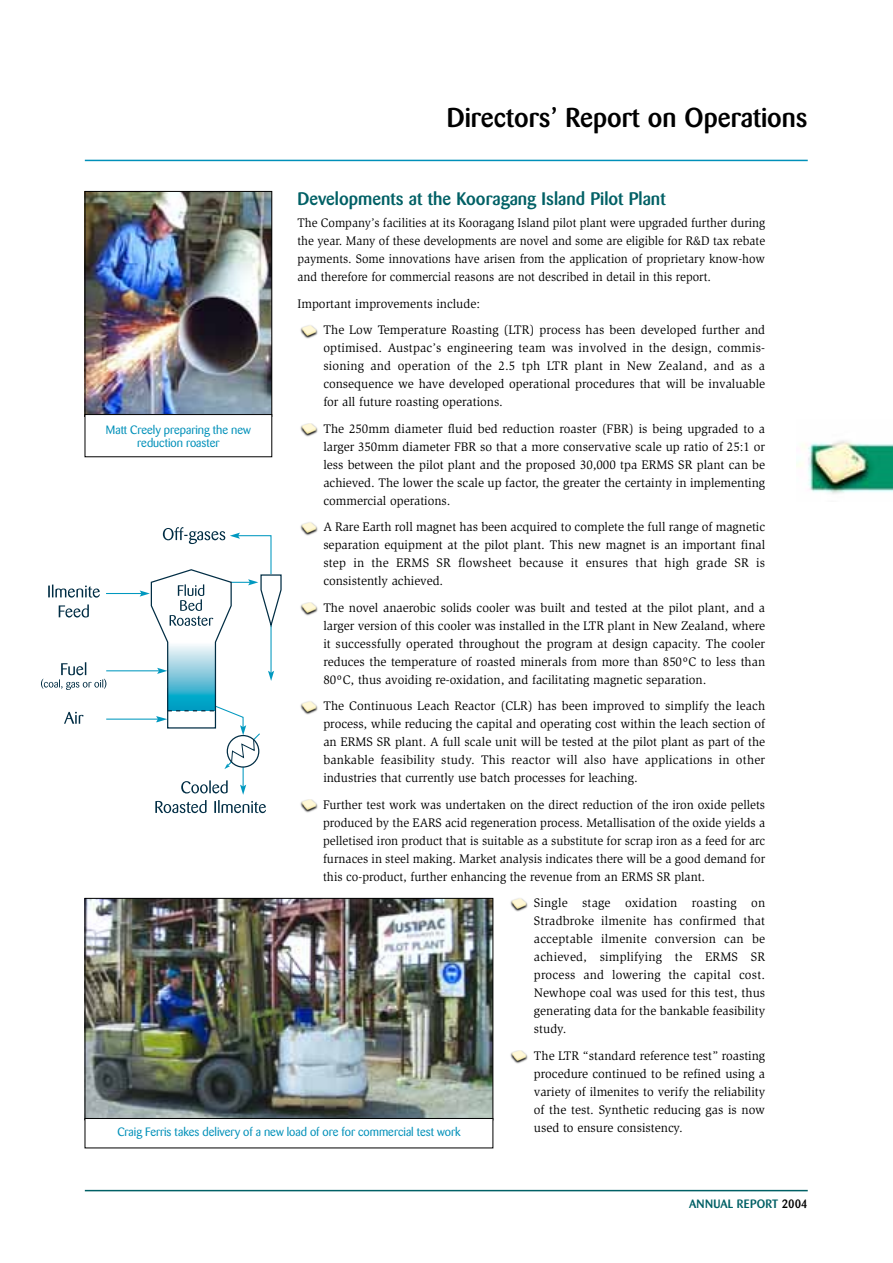
<style>
.page{position:relative;width:893px;height:1263px;background:#fff}
.page>*{position:absolute;margin:0;border:0;box-sizing:border-box;transform-origin:0 0}
.t1{font:500 27px "Barmeno";color:#000}
.t2{font:500 18px "Barmeno";color:#006065}
.t3{font:12.75px/18px "Slimbach";color:#000;text-align:justify}
.t4{font:12.75px/18px "Slimbach";color:#000;text-align:justify;scale:.96 1}
.t5{font:12.75px/18px "Slimbach";color:#000;text-align:justify;scale:.95 1}
.t6{font:12px/13.5px "Barmeno";color:#0090b9;text-align:center}
.t7{font:500 12px "Barmeno";color:#006065}
.s1{color:#000}
</style>
<div class="page">
<hr style="left:85px;top:1190px;width:723px;height:1px;background:#006065">
<img style="left:510px;top:1050px;width:18px;height:14px">
<img style="left:510px;top:898px;width:18px;height:14px">
<img style="left:300px;top:799px;width:18px;height:14px">
<img style="left:300px;top:701px;width:18px;height:14px">
<img style="left:300px;top:602px;width:18px;height:14px">
<img style="left:300px;top:522px;width:18px;height:14px">
<img style="left:300px;top:423px;width:18px;height:14px">
<img style="left:300px;top:325px;width:18px;height:14px">
<hr style="left:85px;top:160px;width:723px;height:1px;background:#0090b9">
<img style="left:796px;top:440px;width:97px;height:54px">
<svg style="left:41px;top:527px;width:241px;height:286px"></svg>
<img style="left:87px;top:193px;width:183px;height:221px">
<div style="left:85px;top:191px;width:187px;height:226px;border:1px solid #000"></div>
<img style="left:87px;top:900px;width:404px;height:218px">
<div style="left:85px;top:415px;width:187px;height:42px;background:#fff"></div>
<div style="left:85px;top:414px;width:187px;height:43px;border:1px solid #000"></div>
<div style="left:85px;top:1118px;width:408px;height:30px;border:1px solid #000"></div>
<h1 class="t1" style="left:447px;top:106px;width:363px">Directors’ Report on Operations</h1>
<h2 class="t2" style="left:297px;top:191px;width:370px">Developments at the Kooragang Island Pilot Plant</h2>
<p class="t5" style="left:297px;top:215px;width:494px">The Company’s facilities at its Kooragang Island pilot plant were upgraded further during the year. Many of these developments are novel and some are eligible for R&amp;D tax rebate payments. Some innovations have arisen from the application of proprietary know-how and therefore for commercial reasons are not described in detail in this report.</p>
<p class="t3" style="left:323px;top:291px;width:443px;line-height:26.5px;text-indent:-26px">Important improvements include:<br>The Low Temperature Roasting (LTR) process has been developed further and</p>
<p class="t3" style="left:323px;top:340px;width:443px">optimised. Austpac’s engineering team was involved in the design, commis&shy;sioning and operation of the 2.5 tph LTR plant in New Zealand, and as a consequence we have developed operational procedures that will be invaluable for all future roasting operations.</p>
<p class="t3" style="left:323px;top:420px;width:443px">The 250mm diameter fluid bed reduction roaster (FBR) is being upgraded to a larger 350mm diameter FBR so that a more conservative scale up ratio of 25:1 or less between the pilot plant and the proposed 30,000 tpa ERMS SR plant can be achieved. The lower the scale up factor, the greater the certainty in implementing commercial operations.</p>
<p class="t3" style="left:323px;top:519px;width:443px">A Rare Earth roll magnet has been acquired to complete the full range of magnetic separation equipment at the pilot plant. This new magnet is an important final step in the ERMS SR flowsheet because it ensures that high grade SR is consistently achieved.</p>
<p class="t3" style="left:323px;top:600px;width:443px">The novel anaerobic solids cooler was built and tested at the pilot plant, and a larger version of this cooler was installed in the LTR plant in New Zealand, where it successfully operated throughout the program at design capacity. The cooler reduces the temperature of roasted minerals from more than 850ºC to less than 80ºC, thus avoiding re-oxidation, and facilitating magnetic separation.</p>
<p class="t3" style="left:323px;top:698px;width:443px">The Continuous Leach Reactor (CLR) has been improved to simplify the leach process, while reducing the capital and operating cost within the leach section of an ERMS SR plant. A full scale unit will be tested at the pilot plant as part of the bankable feasibility study. This reactor will also have applications in other industries that currently use batch processes for leaching.</p>
<p class="t4" style="left:323px;top:797px;width:462px">Further test work was undertaken on the direct reduction of the iron oxide pellets produced by the EARS acid regeneration process. Metallisation of the oxide yields a pelletised iron product that is suitable as a substitute for scrap iron as a feed for arc furnaces in steel making. Market analysis indicates there will be a good demand for this co-product, further enhancing the revenue from an ERMS SR plant.</p>
<p class="t3" style="left:534px;top:895px;width:233px">Single stage oxidation roasting on Stradbroke ilmenite has confirmed that acceptable ilmenite conversion can be achieved, simplifying the ERMS SR process and lowering the capital cost.<br>Newhope coal was used for this test, thus generating data for the bankable feasibility study.</p>
<p class="t3" style="left:534px;top:1048px;width:233px">The LTR “standard reference test” roasting procedure continued to be refined using a variety of ilmenites to verify the reliability of the test. Synthetic reducing gas is now used to ensure consistency.</p>
<p class="t6" style="left:106px;top:424px;width:146px">Matt Creely preparing the new reduction roaster</p>
<p class="t6" style="left:117px;top:1126px;width:345px">Craig Ferris takes delivery of a new load of ore for commercial test work</p>
<p class="t7" style="left:689px;top:1199px;width:120px">ANNUAL REPORT <span class="s1">2004</span></p>
</div>
